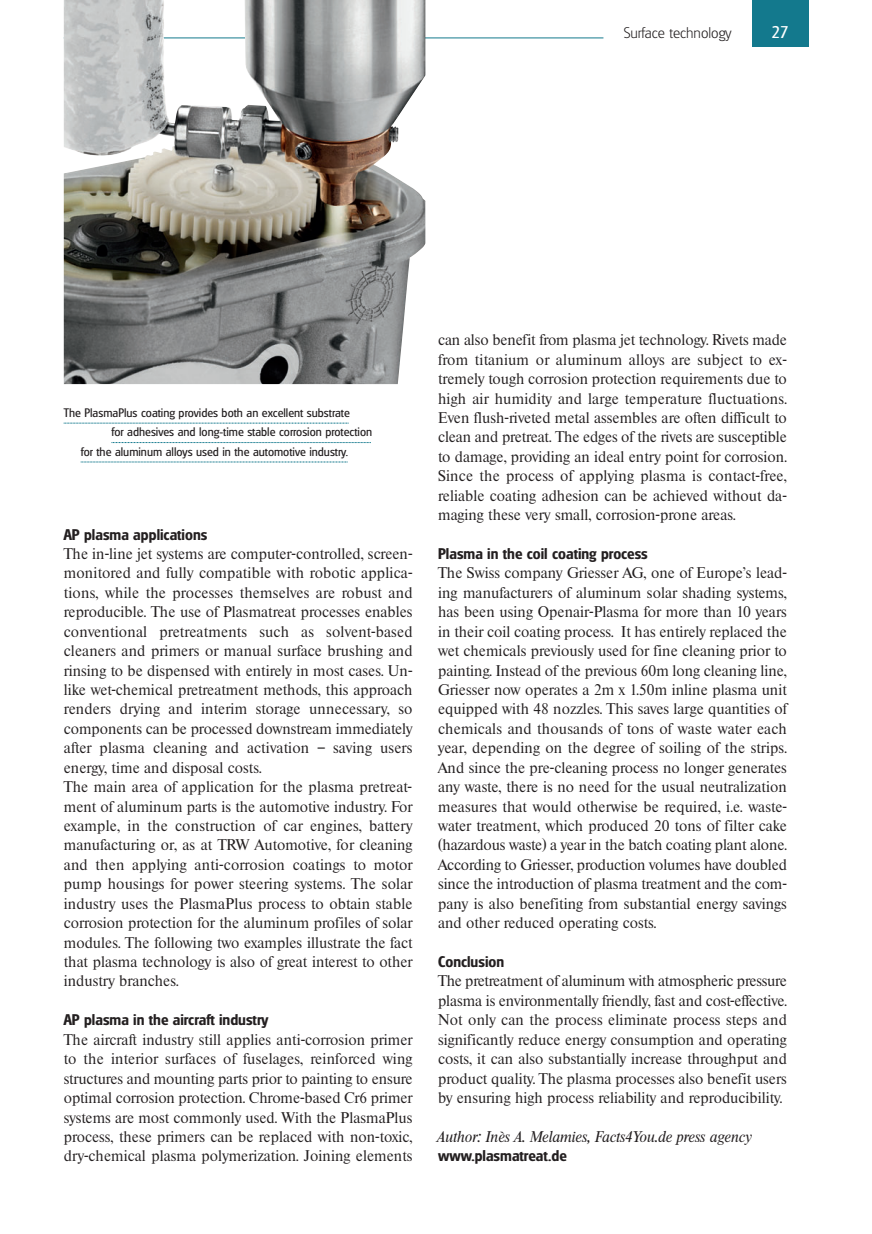
<style>
.page{position:relative;width:872px;height:1234px;background:#fff}
.page>*{position:absolute;margin:0;border:0;box-sizing:border-box;transform-origin:0 0}
.t1{font:16.5px "Glasgow Serial";color:#fff}
.t2{font:15px/19.4px "Thames Serial";color:#231f20;text-align:justify}
.t3{font:700 15px "Glasgow Serial";color:#231f20}
.t4{font:italic 15px "Thames Serial";color:#231f20}
.t5{font:200 15px "Glasgow Serial";color:#231f20}
.t6{font:12px "Glasgow Serial";color:#231f20}
</style>
<div class="page">
<div style="left:752px;top:0;width:56px;height:47px;background:#13798d"></div>
<hr style="left:64px;top:38px;width:539px;height:1px;background:#13798d">
<img style="left:64px;top:0;width:361px;height:384px">
<svg style="left:64px;top:422px;width:285px;height:1px"></svg>
<svg style="left:112px;top:442px;width:259px;height:1px"></svg>
<svg style="left:81px;top:461px;width:266px;height:1px"></svg>
<p class="t5" style="left:623px;top:27px;width:109px">Surface technology</p>
<p class="t1" style="left:771px;top:26px;width:18px">27</p>
<p class="t6" style="left:64px;top:408px;width:287px">The PlasmaPlus coating provides both an excellent substrate</p>
<p class="t6" style="left:112px;top:427px;width:262px">for adhesives and long-time stable corrosion protection</p>
<p class="t6" style="left:81px;top:447px;width:269px">for the aluminum alloys used in the automotive industry.</p>
<p class="t3" style="left:64px;top:528px;width:145px">AP plasma applications</p>
<p class="t2" style="left:64px;top:545px;width:350px;text-align:left">The in-line jet systems are computer-controlled, screen&shy;monitored and fully compatible with robotic applica - tions, while the processes themselves are robust and reproducible. The use of Plasmatreat processes enables conventional pretreatments such as solvent-based cleaners and primers or manual surface brushing and rinsing to be dispensed with entirely in most cases. Un&shy;like wet-chemical pretreatment methods, this approach renders drying and interim storage unnecessary, so components can be processed downstream immediately after plasma cleaning and activation – saving users energy, time and disposal costs.<br>The main area of application for the plasma pretreat&shy;ment of aluminum parts is the automotive industry. For example, in the construction of car engines, battery manu facturing or, as at TRW Automotive, for cleaning and then applying anti-corrosion coatings to motor pump housings for power steering systems. The solar industry uses the PlasmaPlus process to obtain stable corrosion protection for the aluminum profiles of solar modules. The following two examples illustrate the fact that plasma technology is also of great interest to other industry branches.</p>
<p class="t3" style="left:64px;top:1014px;width:206px">AP plasma in the aircraft industry</p>
<p class="t2" style="left:64px;top:1030px;width:350px">The aircraft industry still applies anti-corrosion primer to the interior surfaces of fuselages, reinforced wing structures and mounting parts prior to painting to ensure optimal corrosion protection. Chrome-based Cr6 primer systems are most commonly used. With the PlasmaPlus process, these primers can be replaced with non-toxic, dry-chemical plasma polymerization. Joining elements</p>
<p class="t2" style="left:438px;top:331px;width:350px">can also benefit from plasma jet technology. Rivets made from titanium or aluminum alloys are subject to ex - tremely tough corrosion protection requirements due to high air humidity and large temperature fluctuations.<br>Even flush-riveted metal assembles are often difficult to clean and pretreat. The edges of the rivets are susceptible to damage, providing an ideal entry point for corrosion.<br>Since the process of applying plasma is contact-free, reliable coating adhesion can be achieved without da&shy;maging these very small, corrosion-prone areas.</p>
<p class="t3" style="left:438px;top:548px;width:211px">Plasma in the coil coating process</p>
<p class="t2" style="left:438px;top:564px;width:350px">The Swiss company Griesser AG, one of Europe's lead - ing manufacturers of aluminum solar shading systems, has been using Openair-Plasma for more than 10 years in their coil coating process. It has entirely replaced the wet chemicals previously used for fine cleaning prior to painting. Instead of the previous 60m long cleaning line, Griesser now operates a 2m x 1.50m inline plasma unit equipped with 48 nozzles. This saves large quantities of chemicals and thousands of tons of waste water each year, depending on the degree of soiling of the strips.<br>And since the pre-cleaning process no longer generates any waste, there is no need for the usual neutralization measures that would otherwise be required, i.e. waste - water treatment, which produced 20 tons of filter cake (hazardous waste) a year in the batch coating plant alone.<br>According to Griesser, production volumes have doubl ed since the introduction of plasma treatment and the com&shy;pany is also benefiting from substantial energy savings and other reduced operating costs.</p>
<p class="t3" style="left:438px;top:955px;width:68px">Conclusion</p>
<p class="t2" style="left:438px;top:972px;width:350px">The pretreatment of aluminum with atmospheric pressure plasma is environmentally friendly, fast and cost-effective.<br>Not only can the process eliminate process steps and significantly reduce energy consumption and operating costs, it can also substantially increase throughput and product quality. The plasma processes also benefit users by ensuring high process reliability and reproducibility.</p>
<p class="t4" style="left:438px;top:1130px;width:316px">Author: Inès A. Melamies, Facts4You.de press agency</p>
<p class="t3" style="left:438px;top:1149px;width:130px">www.plasmatreat.de</p>
</div>
